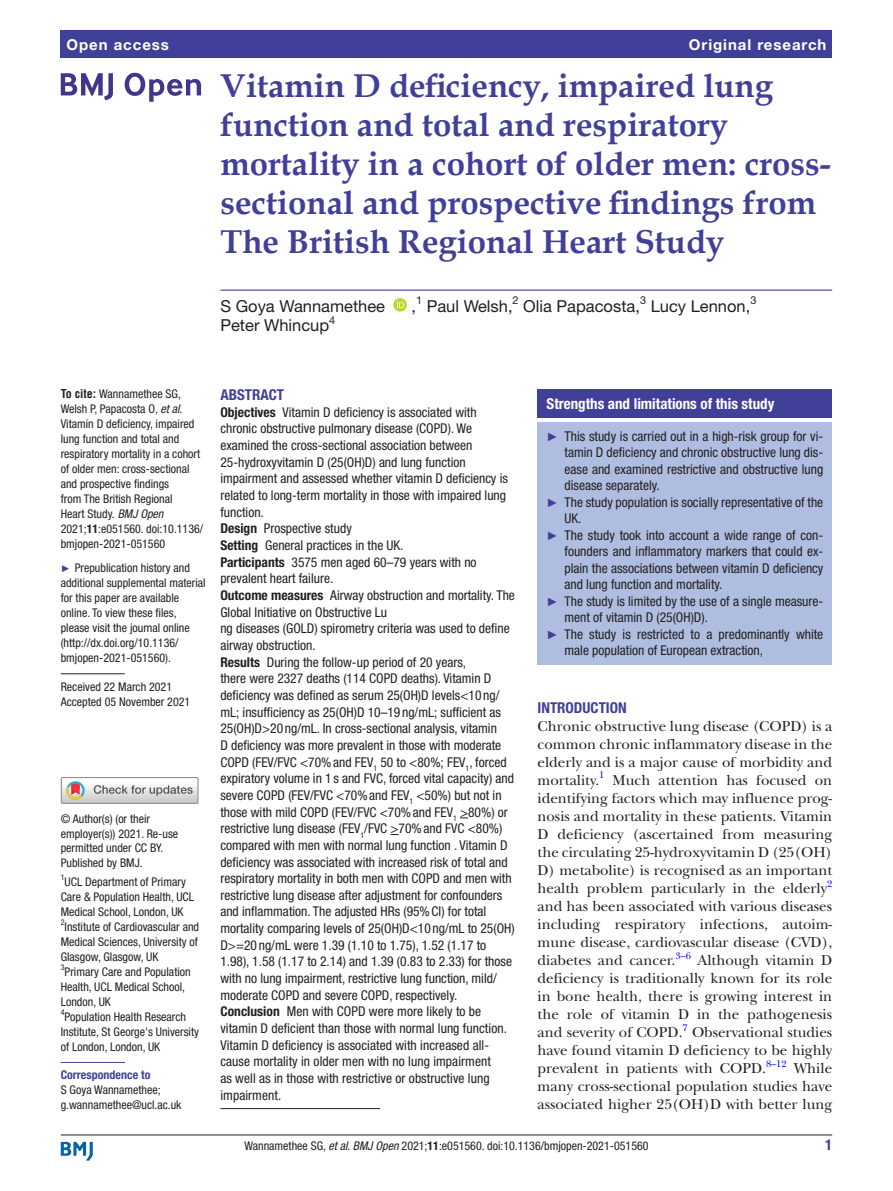
<style>
.page{position:relative;width:893px;height:1191px;background:#fff}
.page>*{position:absolute;margin:0;border:0;box-sizing:border-box;transform-origin:0 0}
.t1{font:700 33px/39px "Book Antiqua";color:#414099}
.t2{font:16.5px "Helvetica Neue LT Std";color:#231f20}
.t3{font:15px/18px "New Baskerville";color:#231f20;text-align:justify}
.t4{font:700 condensed 15px "Helvetica Neue LT Std";color:#fff}
.t5{font:700 15px "Helvetica Neue LT Std";letter-spacing:.065em;color:#fff}
.t6{font:700 condensed 15px "Helvetica Neue LT Std";color:#414099}
.t7{font:condensed 13.5px/16.6px "Helvetica Neue LT Std";color:#231f20}
.t8{font:condensed 12px/15px "Helvetica Neue LT Std";color:#231f20}
.t9{font:700 condensed 12px "Helvetica Neue LT Std";color:#414099}
.t10{font:10.95px "Helvetica Neue LT Std";color:#231f20}
.t11{font:9.9px "New Baskerville";color:#00f}
.t12{font:condensed 7.95px "Helvetica Neue LT Std";color:#231f20}
.s1{font-family:"Helvetica LT Std";font-weight:700}
.s2{font-style:italic}
.s3{font-weight:700}
.s4{font-family:"Arial";font-stretch:normal;font-size:9.75px;color:#414099}
.s5{font-family:"Arial";font-stretch:normal;font-size:12px;color:#414099}
</style>
<div class="page">
<hr style="left:61px;top:1134px;width:771px;height:1px;background:#231f20">
<svg style="left:61px;top:1141px;width:32px;height:19px"></svg>
<div style="left:61px;top:31px;width:771px;height:27px;background:#414099"></div>
<hr style="left:220px;top:289px;width:612px;height:2px;background:#414099">
<svg style="left:393px;top:298px;width:14px;height:14px"></svg>
<hr style="left:61px;top:673px;width:64px;height:1px;background:#231f20">
<hr style="left:61px;top:1062px;width:64px;height:1px;background:#414099">
<svg style="left:61px;top:73px;width:52px;height:27px"></svg>
<svg style="left:125px;top:73px;width:76px;height:29px"></svg>
<div style="left:61px;top:777px;width:138px;height:27px;border:1px solid #969090"></div>
<svg style="left:61px;top:777px;width:137px;height:26px"></svg>
<hr style="left:220px;top:1108px;width:160px;height:1px;background:#231f20">
<div style="left:538px;top:389px;width:294px;height:29px;background:#414099"></div>
<div style="left:538px;top:422px;width:294px;height:242px;background:#afbde1"></div>
<p class="t5" style="left:66px;top:35px;width:104px">Open access</p>
<p class="t5" style="left:689px;top:35px;width:139px">Original research</p>
<h1 class="t1" style="left:220px;top:66px;width:612px">Vitamin D deficiency, impaired lung function and total and respiratory mortality in a cohort of older men: cross&shy;sectional and prospective findings from The British Regional Heart Study</h1>
<p class="t2" style="left:220px;top:296px;width:166px">S Goya Wannamethee</p>
<p class="t2" style="left:411px;top:296px;width:6px">,</p>
<p class="t10" style="left:416px;top:294px;width:8px">1</p>
<p class="t2" style="left:427px;top:296px;width:87px">Paul Welsh,</p>
<p class="t10" style="left:513px;top:294px;width:8px">2</p>
<p class="t2" style="left:523px;top:296px;width:118px">Olia Papacosta,</p>
<p class="t10" style="left:640px;top:294px;width:8px">3</p>
<p class="t2" style="left:651px;top:296px;width:101px">Lucy Lennon,</p>
<p class="t10" style="left:750px;top:294px;width:8px">3</p>
<p class="t2" style="left:220px;top:315px;width:110px">Peter Whincup</p>
<p class="t10" style="left:329px;top:313px;width:8px">4</p>
<p class="t8" style="left:61px;top:386px;width:144px"><span class="s1">To cite:</span> Wannamethee SG,<br>Welsh P, Papacosta O, <span class="s2">et al</span>.<br>Vitamin D deficiency, impaired lung function and total and respiratory mortality in a cohort of older men: cross-sectional and prospective findings<br>from The British Regional<br>Heart Study. <span class="s2">BMJ Open<br></span>2021;<span class="s3">11</span>:e051560. doi:10.1136/ bmjopen-2021-051560</p>
<p class="t8" style="left:61px;top:560px;width:146px"><span class="s4">►</span> Prepublication history and additional supplemental material for this paper are available online. To view these files, please visit the journal online (http://dx.doi.org/10.1136/ bmjopen-2021-051560).</p>
<p class="t8" style="left:61px;top:679px;width:131px">Received 22 March 2021<br>Accepted 05 November 2021</p>
<p class="t8" style="left:61px;top:812px;width:119px;line-height:14.4px">© Author(s) (or their employer(s)) 2021. Re-use permitted under CC BY.<br>Published by BMJ.</p>
<p class="t12" style="left:61px;top:873px;width:5px">1</p>
<p class="t8" style="left:61px;top:874px;width:135px;text-indent:4px">UCL Department of Primary<br>Care &amp; Population Health, UCL<br>Medical School, London, UK</p>
<p class="t12" style="left:61px;top:918px;width:5px">2</p>
<p class="t8" style="left:61px;top:919px;width:140px;text-align:justify;text-indent:4px">Institute of Cardiovascular and Medical Sciences, University of Glasgow, Glasgow, UK</p>
<p class="t12" style="left:61px;top:963px;width:5px">3</p>
<p class="t8" style="left:61px;top:964px;width:140px;text-indent:4px">Primary Care and Population<br>Health, UCL Medical School,<br>London, UK<br><sup>4</sup>Population Health Research<br>Institute, St George's University of London, London, UK</p>
<p class="t9" style="left:61px;top:1067px;width:91px">Correspondence to</p>
<p class="t8" style="left:61px;top:1082px;width:122px">S Goya Wannamethee; g.wannamethee@ucl.ac.uk</p>
<p class="t6" style="left:220px;top:386px;width:65px">ABSTRACT</p>
<p class="t7" style="left:220px;top:403px;width:296px"><span class="s3">Objectives</span> Vitamin D deficiency is associated with chronic obstructive pulmonary disease (COPD). We examined the cross-sectional association between 25-hydroxyvitamin D (25(OH)D) and lung function impairment and assessed whether vitamin D deficiency is related to long-term mortality in those with impaired lung function.<br><span class="s3">Design</span> Prospective study<br><span class="s3">Setting</span> General practices in the UK.<br><span class="s3">Participants</span> 3575 men aged 60–79 years with no prevalent heart failure.<br><span class="s3">Outcome measures</span> Airway obstruction and mortality. The Global Initiative on Obstructive Lu<br>ng diseases (GOLD) spirometry criteria was used to define airway obstruction.<br><span class="s3">Results</span> During the follow-up period of 20 years,<br>there were 2327 deaths (114 COPD deaths). Vitamin D deficiency was defined as serum 25(OH)D levels&lt;10 ng/ mL; insufficiency as 25(OH)D 10–19 ng/mL; sufficient as 25(OH)D&gt;20 ng/mL. In cross-sectional analysis, vitamin<br>D deficiency was more prevalent in those with moderate COPD (FEV/FVC &lt;70%and FEV<sub>1</sub> 50 to &lt;80%; FEV<sub>1</sub>, forced expiratory volume in 1 s and FVC, forced vital capacity) and severe COPD (FEV/FVC &lt;70%and FEV<sub>1</sub> &lt;50%) but not in those with mild COPD (FEV/FVC &lt;70%and FEV<sub>1</sub> &gt;80%) or restrictive lung disease (FEV<sub>1</sub>/FVC &gt;70%and FVC &lt;80%) compared with men with normal lung function . Vitamin D deficiency was associated with increased risk of total and respiratory mortality in both men with COPD and men with restrictive lung disease after adjustment for confounders and inflammation. The adjusted HRs (95%CI) for total mortality comparing levels of 25(OH)D&lt;10 ng/mL to 25(OH)<br>D&gt;=20 ng/mL were 1.39 (1.10 to 1.75), 1.52 (1.17 to 1.98), 1.58 (1.17 to 2.14) and 1.39 (0.83 to 2.33) for those with no lung impairment, restrictive lung function, mild/ moderate COPD and severe COPD, respectively.<br><span class="s3">Conclusion</span> Men with COPD were more likely to be vitamin D deficient than those with normal lung function.<br>Vitamin D deficiency is associated with increased all&shy;cause mortality in older men with no lung impairment<br>as well as in those with restrictive or obstructive lung impairment.</p>
<p class="t4" style="left:547px;top:395px;width:229px">Strengths and limitations of this study</p>
<p class="t7" style="left:547px;top:428px;width:278px"><span class="s5">►</span> This study is carried out in a high-risk group for vi-</p>
<p class="t7" style="left:565px;top:444px;width:260px">tamin D deficiency and chronic obstructive lung dis-</p>
<p class="t7" style="left:565px;top:461px;width:260px">ease and examined restrictive and obstructive lung</p>
<p class="t7" style="left:565px;top:477px;width:97px">disease separately.</p>
<p class="t7" style="left:547px;top:494px;width:278px"><span class="s5">►</span> The study population is socially representative of the</p>
<p class="t7" style="left:565px;top:510px;width:18px">UK.</p>
<p class="t7" style="left:547px;top:527px;width:278px"><span class="s5">►</span> The study took into account a wide range of con-</p>
<p class="t7" style="left:565px;top:543px;width:260px">founders and inflammatory markers that could ex-</p>
<p class="t7" style="left:565px;top:560px;width:260px">plain the associations between vitamin D deficiency</p>
<p class="t7" style="left:565px;top:576px;width:159px">and lung function and mortality.</p>
<p class="t7" style="left:547px;top:593px;width:278px"><span class="s5">►</span> The study is limited by the use of a single measure-</p>
<p class="t7" style="left:565px;top:609px;width:145px">ment of vitamin D (25(OH)D).</p>
<p class="t7" style="left:547px;top:626px;width:278px"><span class="s5">►</span> The study is restricted to a predominantly white</p>
<p class="t7" style="left:565px;top:642px;width:200px">male population of European extraction,</p>
<p class="t6" style="left:538px;top:699px;width:91px">INTRODUCTION</p>
<p class="t3" style="left:538px;top:717px;width:296px">Chronic obstructive lung disease (COPD) is a common chronic inflammatory disease in the elderly and is a major cause of morbidity and mortality.</p>
<p class="t11" style="left:599px;top:769px;width:7px">1</p>
<p class="t3" style="left:538px;top:771px;width:296px;text-indent:75px">Much attention has focused on identifying factors which may influence prog&shy;nosis and mortality in these patients. Vitamin D deficiency (ascertained from measuring the circulating 25-hydroxyvitamin D (25(OH)<br>D) metabolite) is recognised as an important health problem particularly in the elderly</p>
<p class="t11" style="left:827px;top:877px;width:7px">2</p>
<p class="t3" style="left:538px;top:897px;width:296px">and has been associated with various diseases including respiratory infections, autoim&shy;mune disease, cardiovascular disease (CVD), diabetes and cancer.</p>
<p class="t11" style="left:675px;top:949px;width:17px">3–6</p>
<p class="t3" style="left:538px;top:951px;width:296px;text-indent:160px">Although vitamin D deficiency is traditionally known for its role in bone health, there is growing interest in the role of vitamin D in the pathogenesis and severity of COPD.<sup>7</sup> Observational studies have found vitamin D deficiency to be highly prevalent in patients with COPD.</p>
<p class="t11" style="left:766px;top:1057px;width:22px">8–12</p>
<p class="t3" style="left:538px;top:1059px;width:296px;text-indent:256px">While many cross-sectional population studies have associated higher 25(OH)D with better lung</p>
<p class="t8" style="left:244px;top:1137px;width:406px">Wannamethee SG, <span class="s2">et al</span>. <span class="s2">BMJ Open</span> 2021;<span class="s3">11</span>:e051560. doi:10.1136/bmjopen-2021-051560</p>
<p class="t6" style="left:825px;top:1135px;width:9px">1</p>
</div>
